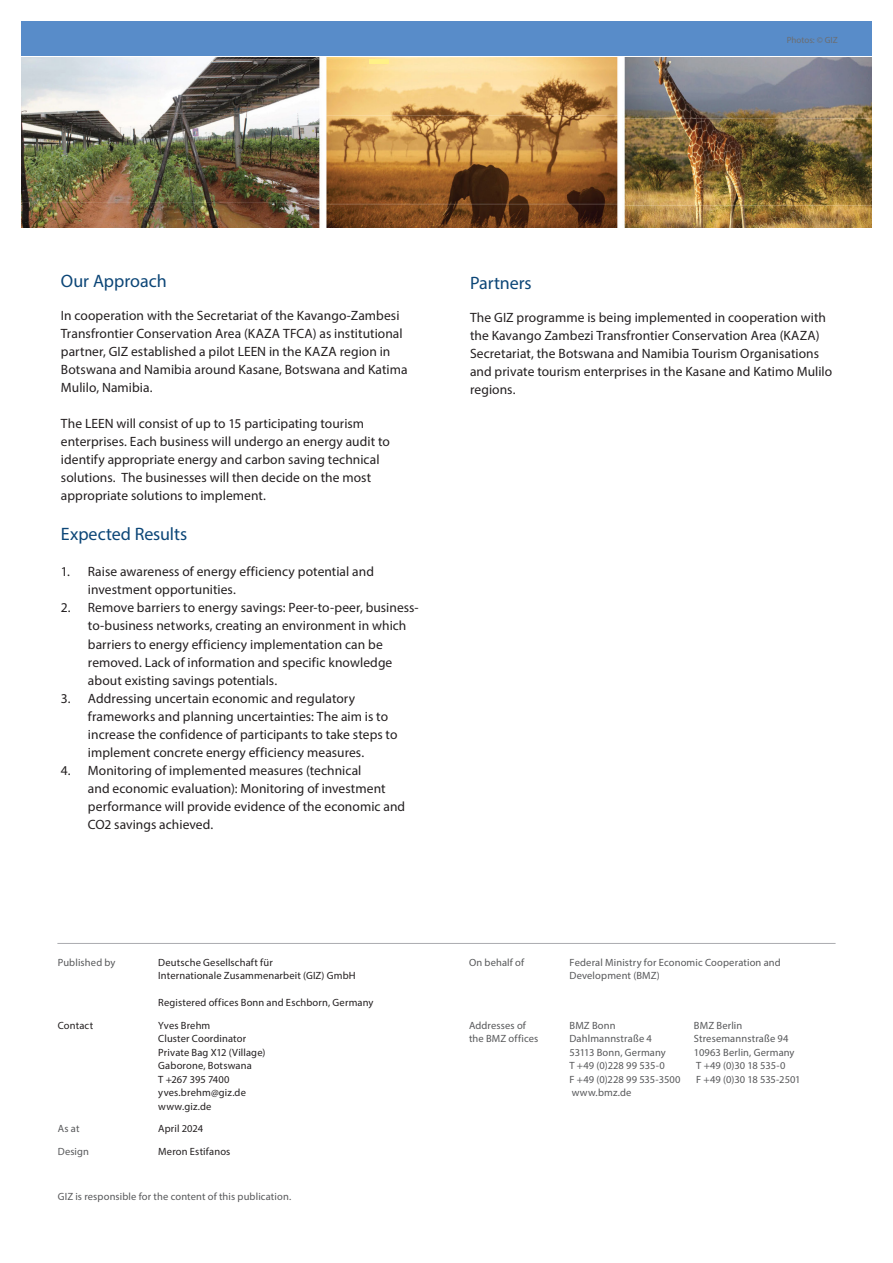
<style>
.page{position:relative;width:893px;height:1263px;background:#fff}
.page>*{position:absolute;margin:0;border:0;box-sizing:border-box;transform-origin:0 0}
.t1{font:18px "Myriad Pro";color:#0c4677}
.t2{font:13.5px/18px "Myriad Pro";letter-spacing:.005em;color:#231f20}
.Imprint{font:10.5px/13.5px "Myriad Pro";letter-spacing:.015em;color:#57585a}
.Imprint-2{font:10.5px/13.5px "Myriad Pro";letter-spacing:.015em;color:#231f20}
.Imprint-3{font:10.5px "Myriad Pro";letter-spacing:-.005em;color:#57585a}
.Photo_credits{font:9px "Myriad Pro";color:#6c6d70}
</style>
<div class="page">
<div style="left:21px;top:21px;width:851px;height:34px;background:#588cc9"></div>
<hr style="left:57px;top:943px;width:779px;height:1px;background:#aaabaf">
<img style="left:21px;top:57px;width:851px;height:170px">
<div style="left:369px;top:59px;width:20px;height:5px;background:#fff186"></div>
<p class="Photo_credits" style="left:787px;top:34px;width:52px">Photos: © GIZ</p>
<p class="t1" style="left:61px;top:270px;width:107px">Our Approach</p>
<p class="t2" style="left:61px;top:306px;width:348px">In cooperation with the Secretariat of the Kavango-Zambesi Transfrontier Conservation Area (KAZA TFCA) as institutional partner, GIZ established a pilot LEEN in the KAZA region in Botswana and Namibia around Kasane, Botswana and Katima Mulilo, Namibia.</p>
<p class="t2" style="left:61px;top:414px;width:330px">The LEEN will consist of up to 15 participating tourism enterprises. Each business will undergo an energy audit to identify appropriate energy and carbon saving technical solutions. The businesses will then decide on the most appropriate solutions to implement.</p>
<p class="t1" style="left:61px;top:523px;width:128px">Expected Results</p>
<p class="t2" style="left:88px;top:563px;width:288px;text-indent:-27px">1. Raise awareness of energy efficiency potential and investment opportunities.</p>
<p class="t2" style="left:88px;top:599px;width:332px;text-indent:-27px">2. Remove barriers to energy savings: Peer-to-peer, business&shy;to-business networks, creating an environment in which barriers to energy efficiency implementation can be removed. Lack of information and specific knowledge about existing savings potentials.</p>
<p class="t2" style="left:88px;top:689px;width:311px;text-indent:-27px">3. Addressing uncertain economic and regulatory frameworks and planning uncertainties: The aim is to increase the confidence of participants to take steps to implement concrete energy efficiency measures.</p>
<p class="t2" style="left:88px;top:761px;width:319px;text-indent:-27px">4. Monitoring of implemented measures (technical<br>and economic evaluation): Monitoring of investment performance will provide evidence of the economic and CO2 savings achieved.</p>
<p class="Imprint" style="left:58px;top:955px;width:59px">Published by</p>
<p class="Imprint-2" style="left:158px;top:955px;width:199px">Deutsche Gesellschaft für<br>Internationale Zusammenarbeit (GIZ) GmbH</p>
<p class="Imprint-2" style="left:158px;top:996px;width:217px">Registered offices Bonn and Eschborn, Germany</p>
<p class="Imprint-2" style="left:58px;top:1018px;width:37px">Contact</p>
<p class="Imprint-2" style="left:158px;top:1018px;width:109px">Yves Brehm<br>Cluster Coordinator<br>Private Bag X12 (Village)<br>Gaborone, Botswana<br>T +267 395 7400 yves.brehm@giz.de www.giz.de</p>
<p class="Imprint" style="left:58px;top:1122px;width:23px">As at</p>
<p class="Imprint-2" style="left:158px;top:1122px;width:46px">April 2024</p>
<p class="Imprint" style="left:58px;top:1144px;width:33px">Design</p>
<p class="Imprint-2" style="left:158px;top:1144px;width:74px">Meron Estifanos</p>
<p class="Imprint" style="left:58px;top:1189px;width:235px">GIZ is responsible for the content of this publication.</p>
<p class="t1" style="left:470px;top:272px;width:63px">Partners</p>
<p class="t2" style="left:470px;top:308px;width:364px">The GIZ programme is being implemented in cooperation with the Kavango Zambezi Transfrontier Conservation Area (KAZA)<br>Secretariat, the Botswana and Namibia Tourism Organisations and private tourism enterprises in the Kasane and Katimo Mulilo regions.</p>
<p class="Imprint" style="left:469px;top:955px;width:57px">On behalf of</p>
<p class="Imprint" style="left:569px;top:955px;width:213px">Federal Ministry for Economic Cooperation and<br>Development (BMZ)</p>
<p class="Imprint" style="left:469px;top:1018px;width:58px">Addresses of</p>
<p class="Imprint" style="left:569px;top:1018px;width:48px">BMZ Bonn</p>
<p class="Imprint" style="left:694px;top:1018px;width:50px">BMZ Berlin</p>
<p class="Imprint" style="left:469px;top:1032px;width:71px">the BMZ offices</p>
<p class="Imprint" style="left:569px;top:1032px;width:84px">Dahlmannstraße 4</p>
<p class="Imprint" style="left:694px;top:1032px;width:96px">Stresemannstraße 94</p>
<p class="Imprint" style="left:569px;top:1045px;width:98px">53113 Bonn, Germany</p>
<p class="Imprint" style="left:694px;top:1045px;width:102px">10963 Berlin, Germany</p>
<p class="Imprint" style="left:569px;top:1059px;width:97px">T +49 (0)228 99 535-0</p>
<p class="Imprint" style="left:696px;top:1059px;width:91px">T +49 (0)30 18 535-0</p>
<p class="Imprint" style="left:569px;top:1072px;width:113px">F +49 (0)228 99 535-3500</p>
<p class="Imprint-3" style="left:696px;top:1073px;width:106px">F +49 (0)30 18 535-2501</p>
<p class="Imprint" style="left:572px;top:1086px;width:61px">www.bmz.de</p>
</div>
